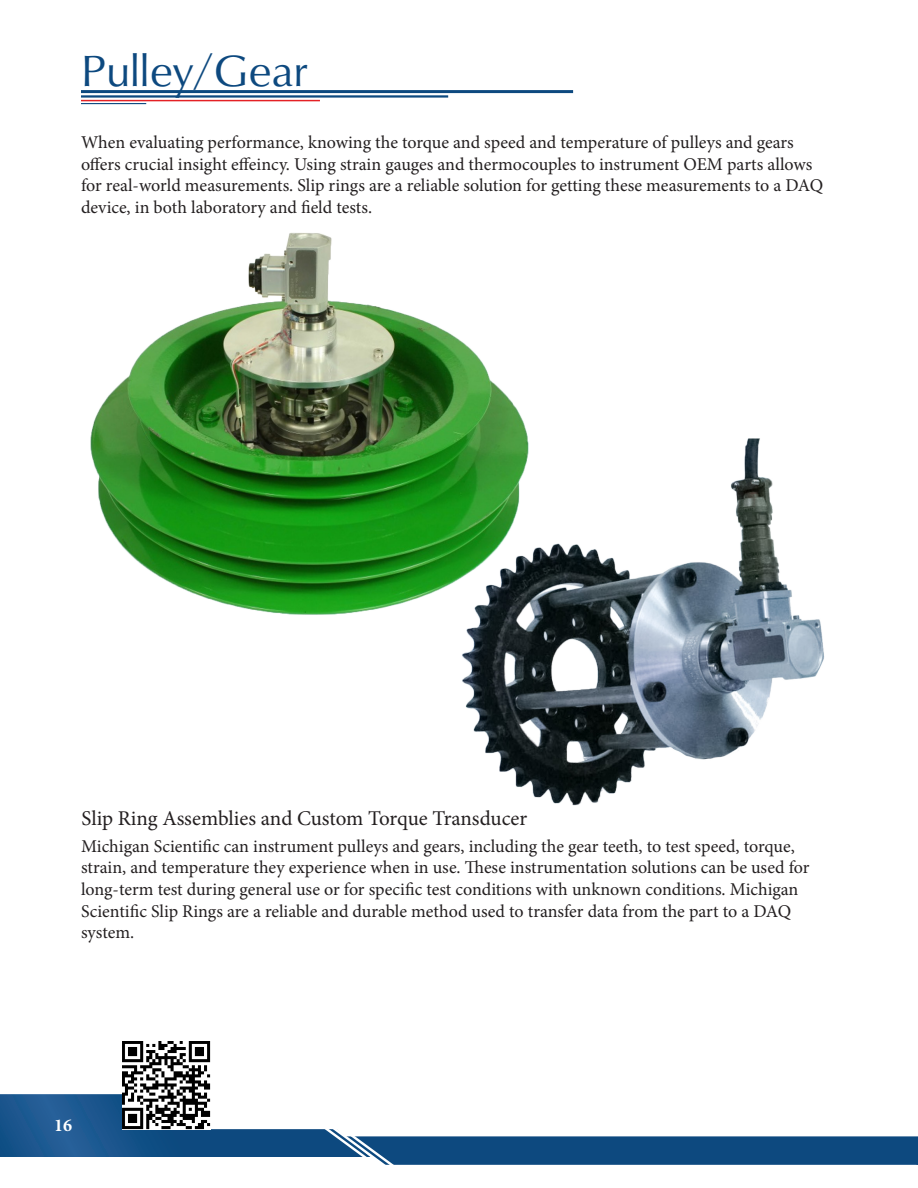
<style>
.page{position:relative;width:918px;height:1188px;background:#fff}
.page>*{position:absolute;margin:0;border:0;box-sizing:border-box;transform-origin:0 0}
.Application{font:45px "Classico URW";color:#0d497f}
.t1{font:21px "Minion Pro";letter-spacing:-.005em;color:#231f20}
.t2{font:18px/21.6px "Minion Pro";color:#231f20}
.t3{font:700 18px "Minion Pro";color:#fff}
</style>
<div class="page">
<svg style="left:0;top:1094px;width:918px;height:71px"></svg>
<hr style="left:81px;top:90px;width:492px;height:3px;background:#0d497f">
<hr style="left:81px;top:95px;width:367px;height:3px;background:#0d497f">
<hr style="left:81px;top:100px;width:239px;height:1px;background:#e42125">
<hr style="left:81px;top:103px;width:65px;height:1px;background:#0d497f">
<img style="left:90px;top:232px;width:436px;height:383px">
<img style="left:451px;top:428px;width:373px;height:378px">
<img style="left:122px;top:1041px;width:88px;height:88px">
<p class="Application" style="left:81px;top:38px;width:229px">Pulley/Gear</p>
<p class="t2" style="left:81px;top:132px;width:744px">When evaluating performance, knowing the torque and speed and temperature of pulleys and gears offers crucial insight effeincy. Using strain gauges and thermocouples to instrument OEM parts allows for real-world measurements. Slip rings are a reliable solution for getting these measurements to a DAQ device, in both laboratory and field tests.</p>
<p class="t1" style="left:82px;top:804px;width:447px">Slip Ring Assemblies and Custom Torque Transducer</p>
<p class="t2" style="left:81px;top:835px;width:730px">Michigan Scientific can instrument pulleys and gears, including the gear teeth, to test speed, torque, strain, and temperature they experience when in use. These instrumentation solutions can be used for long-term test during general use or for specific test conditions with unknown conditions. Michigan Scientific Slip Rings are a reliable and durable method used to transfer data from the part to a DAQ system.</p>
<p class="t3" style="left:54px;top:1112px;width:19px">16</p>
</div>
